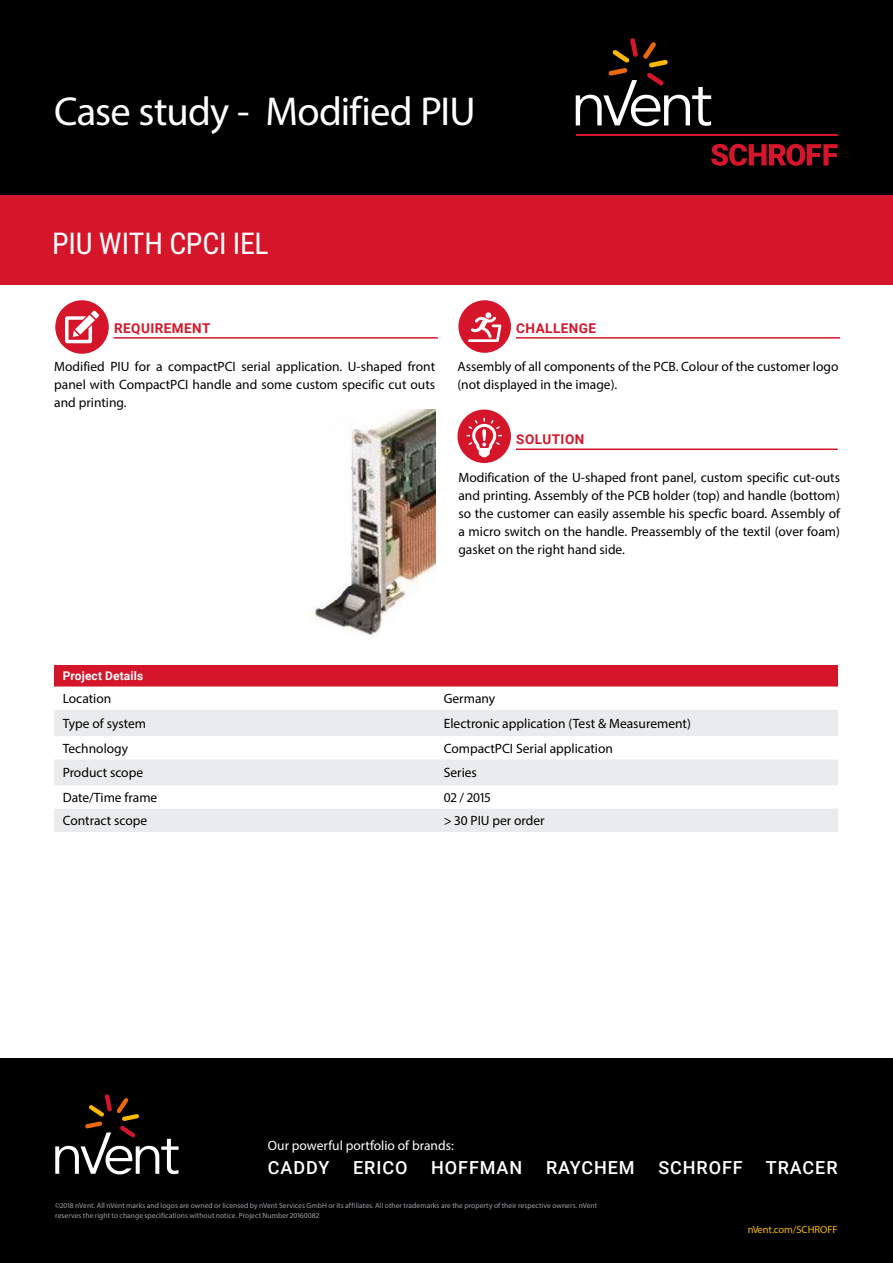
<style>
.page{position:relative;width:893px;height:1263px;background:#fff}
.page>*{position:absolute;margin:0;border:0;box-sizing:border-box;transform-origin:0 0}
.t1{font:40.5px "Myriad Pro";letter-spacing:-.02em;color:#fff}
.t2{font:30px "Roboto Condensed";letter-spacing:-.01em;color:#fff}
.t3{font:500 18px "Roboto";letter-spacing:.05em;color:#fff}
.t4{font:13.5px/18px "Myriad Pro";color:#000;text-align:justify}
.t5{font:13.5px "Myriad Pro";color:#fff}
.t6{font:700 13.5px "Roboto";letter-spacing:.035em;color:#d5162a}
.t7{font:700 12px "Roboto";letter-spacing:.01em;color:#fff}
.t8{font:10.5px "Myriad Pro";color:#fab900}
.t9{font:7.5px/10.5px "Myriad Pro";letter-spacing:.005em;color:#9ea1a8}
</style>
<div class="page">
<div style="left:0;top:0;width:893px;height:196px;background:#000"></div>
<div style="left:0;top:196px;width:893px;height:89px;background:#d5162a"></div>
<svg style="left:711px;top:144px;width:127px;height:22px"></svg>
<hr style="left:576px;top:134px;width:262px;height:2px;background:#d5162a">
<svg style="left:576px;top:38px;width:135px;height:88px"></svg>
<div style="left:0;top:1059px;width:893px;height:204px;background:#000"></div>
<svg style="left:55px;top:1094px;width:124px;height:80px"></svg>
<div style="left:458px;top:300px;width:53px;height:53px;background:#d5162a;border-radius:50%"></div>
<svg style="left:468px;top:312px;width:33px;height:30px"></svg>
<div style="left:54px;top:665px;width:784px;height:21px;background:#d5162a"></div>
<svg style="left:54px;top:686px;width:784px;height:1px"></svg>
<svg style="left:54px;top:710px;width:784px;height:122px;fill:#eaebec"></svg>
<img style="left:314px;top:409px;width:121px;height:229px">
<hr style="left:114px;top:337px;width:324px;height:2px;background:#d5162a">
<hr style="left:516px;top:448px;width:322px;height:2px;background:#d5162a">
<hr style="left:516px;top:337px;width:324px;height:2px;background:#d5162a">
<div style="left:55px;top:300px;width:54px;height:54px;background:#d5162a;border-radius:50%"></div>
<svg style="left:65px;top:311px;width:34px;height:32px"></svg>
<div style="left:457px;top:409px;width:54px;height:54px;background:#d5162a;border-radius:50%"></div>
<svg style="left:466px;top:418px;width:36px;height:39px"></svg>
<h1 class="t1" style="left:54px;top:87px;width:423px">Case study - Modified PIU</h1>
<h2 class="t2" style="left:52px;top:223px;width:218px">PIU with CPCI IEL</h2>
<p class="t6" style="left:114px;top:319px;width:98px">REQUIREMENT</p>
<p class="t6" style="left:516px;top:319px;width:81px">CHALLENGE</p>
<p class="t4" style="left:54px;top:357px;width:382px">Modified PIU for a compactPCI serial application. U-shaped front panel with CompactPCI handle and some custom specific cut outs and printing.</p>
<p class="t4" style="left:457px;top:357px;width:383px">Assembly of all components of the PCB. Colour of the customer logo (not displayed in the image).</p>
<p class="t6" style="left:516px;top:430px;width:68px">SOLUTION</p>
<p class="t4" style="left:458px;top:468px;width:383px">Modification of the U-shaped front panel, custom specific cut-outs and printing. Assembly of the PCB holder (top) and handle (bottom) so the customer can easily assemble his specfic board. Assembly of a micro switch on the handle. Preassembly of the textil (over foam) gasket on the right hand side.</p>
<p class="t7" style="left:63px;top:667px;width:82px">PROJECT DETAILS</p>
<p class="t4" style="left:63px;top:689px;width:50px">Location</p>
<p class="t4" style="left:444px;top:689px;width:53px">Germany</p>
<p class="t4" style="left:63px;top:714px;width:85px">Type of system</p>
<p class="t4" style="left:444px;top:714px;width:249px">Electronic application (Test &amp; Measurement)</p>
<p class="t4" style="left:63px;top:739px;width:67px">Technology</p>
<p class="t4" style="left:444px;top:739px;width:171px">CompactPCI Serial application</p>
<p class="t4" style="left:63px;top:764px;width:82px">Product scope</p>
<p class="t4" style="left:444px;top:764px;width:35px">Series</p>
<p class="t4" style="left:63px;top:788px;width:96px">Date/Time frame</p>
<p class="t4" style="left:444px;top:788px;width:48px">02 / 2015</p>
<p class="t4" style="left:63px;top:812px;width:86px">Contract scope</p>
<p class="t4" style="left:444px;top:812px;width:102px">&gt; 30 PIU per order</p>
<p class="t5" style="left:268px;top:1137px;width:187px">Our powerful portfolio of brands:</p>
<h3 class="t3" style="left:268px;top:1154px;width:63px">CADDY</h3>
<h3 class="t3" style="left:353px;top:1154px;width:56px">ERICO</h3>
<h3 class="t3" style="left:431px;top:1154px;width:93px">HOFFMAN</h3>
<h3 class="t3" style="left:546px;top:1154px;width:90px">RAYCHEM</h3>
<h3 class="t3" style="left:658px;top:1154px;width:86px">SCHROFF</h3>
<h3 class="t3" style="left:766px;top:1154px;width:73px">TRACER</h3>
<p class="t9" style="left:55px;top:1200px;width:543px">©2018 nVent. All nVent marks and logos are owned or licensed by nVent Services GmbH or its affiliates. All other trademarks are the property of their respective owners. nVent reserves the right to change specifications without notice. Project Number 20160082</p>
<p class="t8" style="left:748px;top:1223px;width:92px">nVent.com/SCHROFF</p>
</div>
